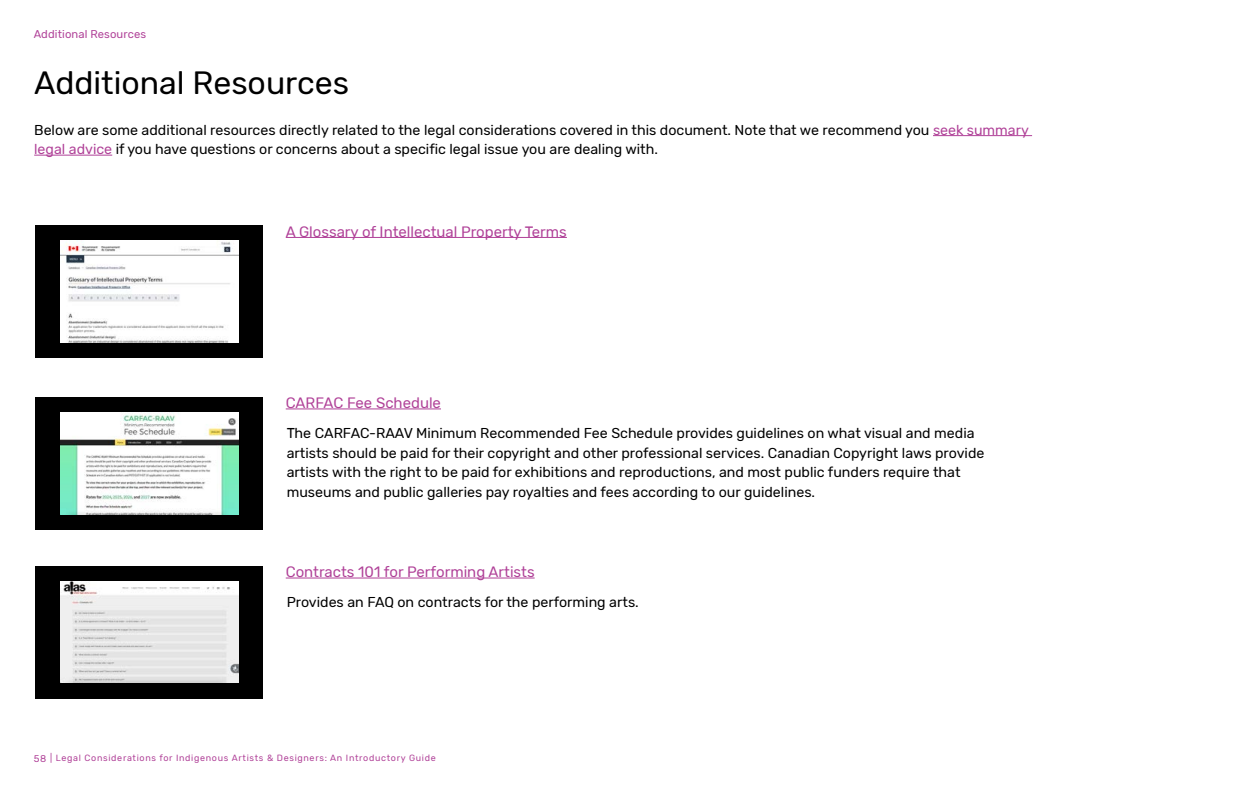
<style>
.page{position:relative;width:1260px;height:788px;background:#fff}
.page>*{position:absolute;margin:0;border:0;box-sizing:border-box;transform-origin:0 0}
.t1{font:32.1px "Rubik";color:#000}
.t2{font:15px "Rubik";color:#b04198}
.t3{font:14.25px/19.5px "Rubik";color:#000}
.t4{font:11.25px "Rubik";letter-spacing:.01em;color:#b04198}
.t5{font:9px "Rubik";letter-spacing:.075em;color:#b04198}
.s1{color:#b04198}
.s2{font-size:9.75px}
</style>
<div class="page">
<hr style="left:933px;top:135px;width:99px;height:1px;background:#b04198">
<hr style="left:34px;top:155px;width:78px;height:1px;background:#b04198">
<hr style="left:286px;top:237px;width:281px;height:1px;background:#b04198">
<div style="left:35px;top:225px;width:228px;height:133px;background:#000"></div>
<img style="left:60px;top:240px;width:178px;height:103px">
<hr style="left:286px;top:408px;width:155px;height:1px;background:#b04198">
<div style="left:35px;top:396px;width:228px;height:133px;background:#000"></div>
<img style="left:60px;top:412px;width:178px;height:102px">
<hr style="left:286px;top:577px;width:249px;height:1px;background:#b04198">
<div style="left:35px;top:565px;width:228px;height:133px;background:#000"></div>
<img style="left:60px;top:581px;width:178px;height:102px">
<p class="t4" style="left:34px;top:27px;width:114px">Additional Resources</p>
<h1 class="t1" style="left:34px;top:64px;width:316px">Additional Resources</h1>
<p class="t3" style="left:34px;top:121px;width:996px">Below are some additional resources directly related to the legal considerations covered in this document. Note that we recommend you <span class="s1">seek summary legal advice</span> if you have questions or concerns about a specific legal issue you are dealing with.</p>
<p class="t2" style="left:286px;top:223px;width:283px">A Glossary of Intellectual Property Terms</p>
<p class="t2" style="left:286px;top:394px;width:157px">CARFAC Fee Schedule</p>
<p class="t3" style="left:287px;top:424px;width:699px">The CARFAC-RAAV Minimum Recommended Fee Schedule provides guidelines on what visual and media artists should be paid for their copyright and other professional services. Canadian Copyright laws provide artists with the right to be paid for exhibitions and reproductions, and most public funders require that museums and public galleries pay royalties and fees according to our guidelines.</p>
<p class="t2" style="left:286px;top:563px;width:250px">Contracts 101 for Performing Artists</p>
<p class="t3" style="left:287px;top:592px;width:354px">Provides an FAQ on contracts for the performing arts.</p>
<p class="t5" style="left:34px;top:753px;width:404px"><span class="s2">58</span> | Legal Considerations for Indigenous Artists &amp; Designers: An Introductory Guide</p>
</div>
